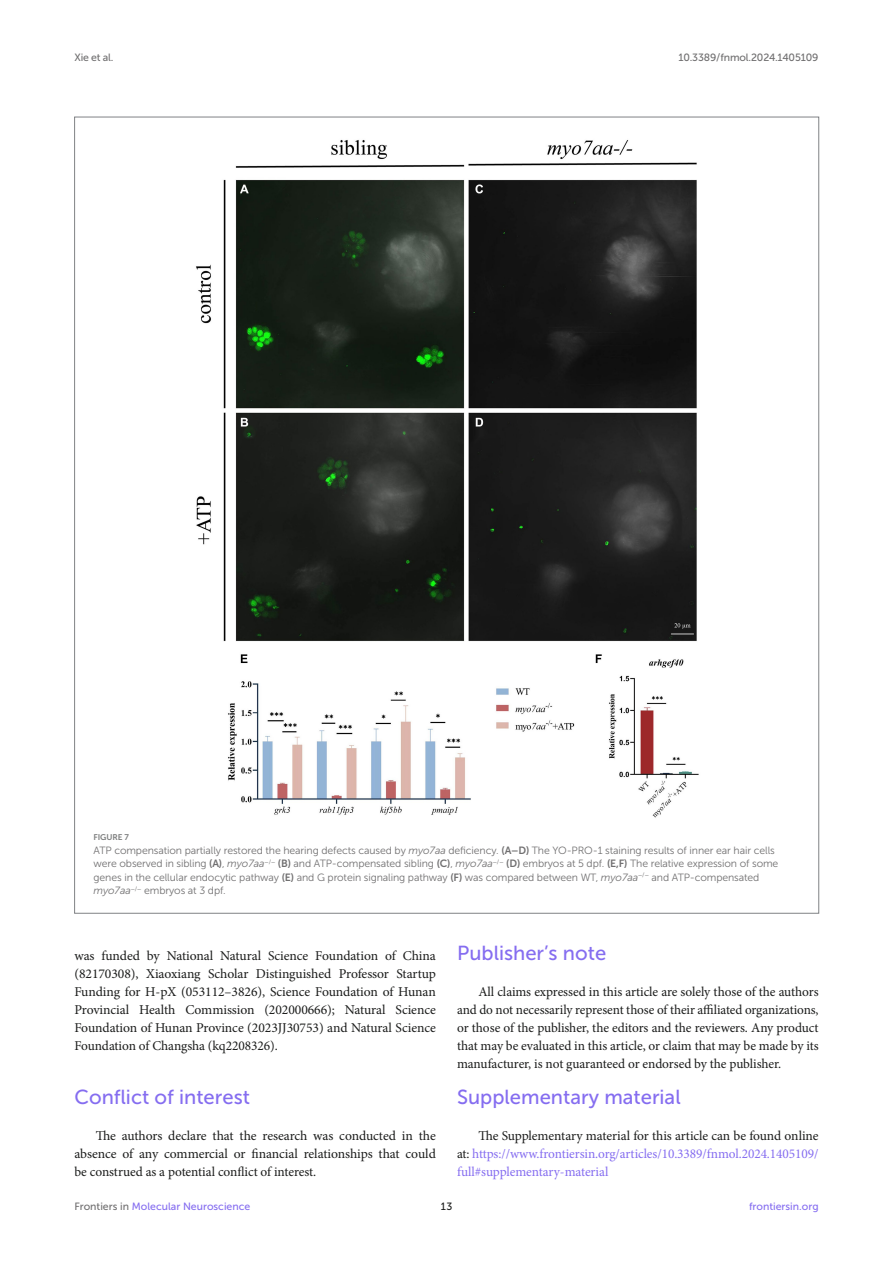
<style>
.page{position:relative;width:893px;height:1263px;background:#fff}
.page>*{position:absolute;margin:0;border:0;box-sizing:border-box;transform-origin:0 0}
.HEAD_1{font:20.25px "Museo Sans 500";color:#856df0}
.TEXT_FLUSH{font:13.5px/18px "Minion Pro";letter-spacing:-.005em;color:#1b1c1b;text-align:justify}
.TEXT_FLUSH-2{font:13.5px/18px "Minion Pro";letter-spacing:-.005em;color:#856df0;text-align:justify}
.FIG_LEG{font:10.5px/13.5px "Museo Sans 300";letter-spacing:-.01em;color:#706f70}
.t1{font:10.5px "Museo Sans 500";color:#856df0}
.t2{font:10.5px "Museo Sans 500";letter-spacing:-.015em;color:#706f70}
.t3{font:10.5px "Museo Sans 500";color:#1b1c1b}
.FIG_HD{font:8.25px "Museo Sans 700";letter-spacing:-.01em;color:#7e7f7f}
.s1{font-style:italic}
.s2{font-family:"Museo Sans 700"}
.s3{color:#1b1c1b}
.s4{color:#706f70}
</style>
<div class="page">
<img style="left:196px;top:140px;width:503px;height:678px">
<p class="t2" style="left:74px;top:51px;width:41px">Xie et al.</p>
<p class="t2" style="left:678px;top:51px;width:142px">10.3389/fnmol.2024.1405109</p>
<p class="FIG_HD" style="left:94px;top:833px;width:37px">FIGURE 7</p>
<p class="FIG_LEG" style="left:94px;top:843px;width:686px">ATP compensation partially restored the hearing defects caused by <span class="s1">myo7aa</span> deficiency. <span class="s2">(A–D)</span> The YO-PRO-1 staining results of inner ear hair cells were observed in sibling <span class="s2">(A)</span>, <span class="s1">myo7aa</span><sup>−</sup><sup>/</sup><sup>−</sup> <span class="s2">(B)</span> and ATP-compensated sibling <span class="s2">(C)</span>, <span class="s1">myo7aa</span><sup>−</sup><sup>/</sup><sup>−</sup> <span class="s2">(D)</span> embryos at 5 dpf. <span class="s2">(E,F)</span> The relative expression of some genes in the cellular endocytic pathway <span class="s2">(E)</span> and G protein signaling pathway <span class="s2">(F)</span> was compared between WT, <span class="s1">myo7aa</span><sup>−</sup><sup>/</sup><sup>−</sup> and ATP-compensated <span class="s1">myo7aa</span><sup>−</sup><sup>/</sup><sup>−</sup> embryos at 3 dpf.</p>
<p class="TEXT_FLUSH" style="left:74px;top:947px;width:363px">was funded by National Natural Science Foundation of China (82170308), Xiaoxiang Scholar Distinguished Professor Startup Funding for H-pX (053112–3826), Science Foundation of Hunan Provincial Health Commission (202000666); Natural Science Foundation of Hunan Province (2023JJ30753) and Natural Science Foundation of Changsha (kq2208326).</p>
<p class="HEAD_1" style="left:74px;top:1086px;width:177px">Conflict of interest</p>
<p class="TEXT_FLUSH" style="left:74px;top:1127px;width:363px;text-indent:21px">The authors declare that the research was conducted in the absence of any commercial or financial relationships that could be construed as a potential conflict of interest.</p>
<p class="HEAD_1" style="left:457px;top:942px;width:151px">Publisher’s note</p>
<p class="TEXT_FLUSH" style="left:457px;top:983px;width:363px;text-indent:21px">All claims expressed in this article are solely those of the authors and do not necessarily represent those of their affiliated organizations, or those of the publisher, the editors and the reviewers. Any product that may be evaluated in this article, or claim that may be made by its manufacturer, is not guaranteed or endorsed by the publisher.</p>
<p class="HEAD_1" style="left:457px;top:1086px;width:225px">Supplementary material</p>
<p class="TEXT_FLUSH-2" style="left:457px;top:1127px;width:363px;text-indent:21px"><span class="s3">The Supplementary material for this article can be found online at:</span> https://www.frontiersin.org/articles/10.3389/fnmol.2024.1405109/ full#supplementary-material</p>
<p class="t1" style="left:74px;top:1200px;width:177px"><span class="s4">Frontiers in</span> Molecular Neuroscience</p>
<p class="t3" style="left:441px;top:1200px;width:13px">13</p>
<p class="t1" style="left:749px;top:1200px;width:71px">frontiersin.org</p>
</div>
